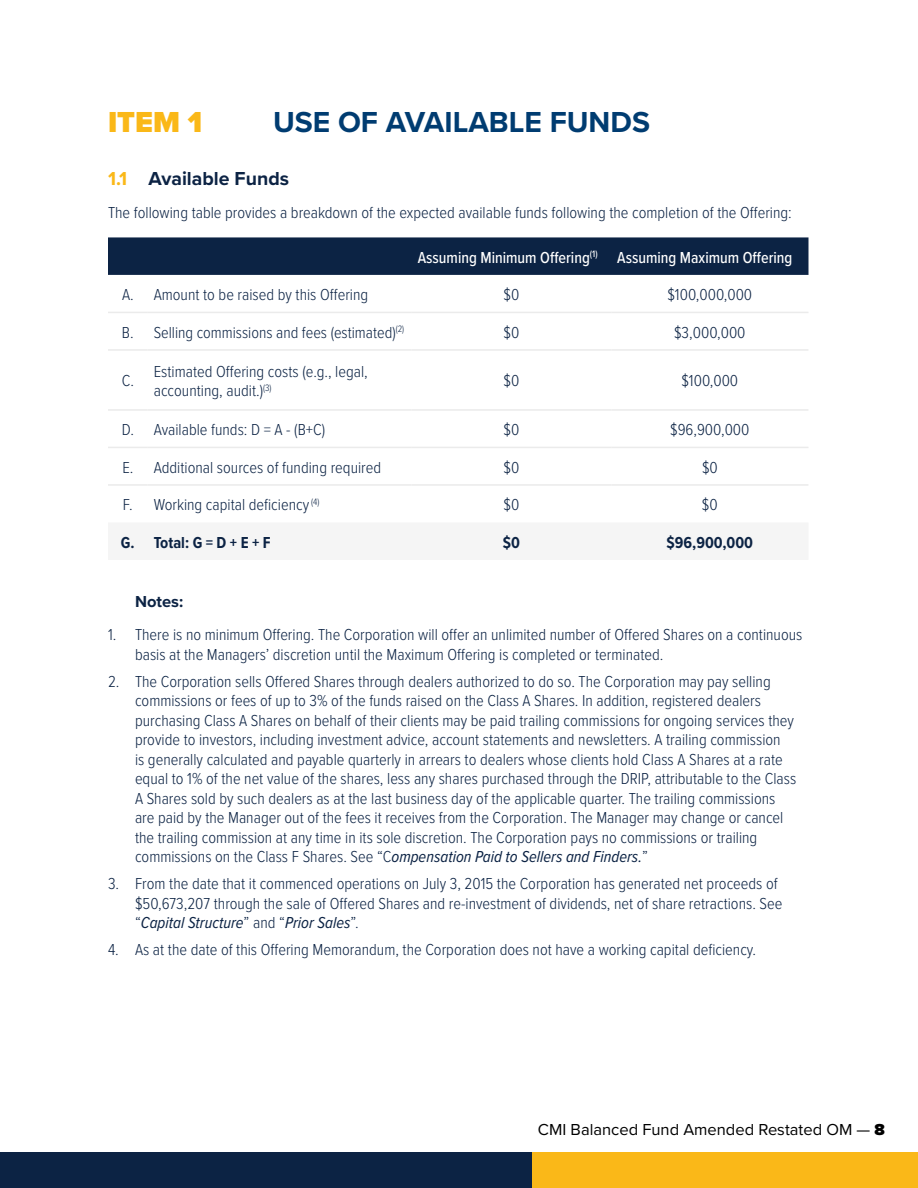
<style>
.page{position:relative;width:918px;height:1188px;background:#fff}
.page>*{position:absolute;margin:0;border:0;box-sizing:border-box;transform-origin:0 0}
.t1{font:700 30px "Proxima Nova";color:#003c71}
.t2{font:900 30px "Proxima Nova";color:#fab818}
.t3{font:700 19.5px "Proxima Nova";color:#0c2344}
.t4{font:300 16.5px/19.5px "Proxima Nova Cond";color:#0c2344}
.t5{font:500 16.5px "Proxima Nova Cond";color:#fff}
.t6{font:16.5px "Proxima Nova";color:#000}
.t7{font:700 16.5px "Proxima Nova Cond";color:#0c2344}
.t8{font:700 16.5px "Proxima Nova";color:#0c2344}
.s1{color:#fab818}
.s2{font-weight:400;font-style:italic}
.s3{font-weight:900}
</style>
<div class="page">
<div style="left:0;top:1152px;width:540px;height:36px;background:#0c2344"></div>
<div style="left:532px;top:1152px;width:386px;height:36px;background:#fab818"></div>
<div style="left:108px;top:237px;width:700px;height:38px;background:#0c2344"></div>
<hr style="left:108px;top:312px;width:40px;height:1px;background:#ebebeb">
<hr style="left:148px;top:312px;width:264px;height:1px;background:#ebebeb">
<hr style="left:412px;top:312px;width:199px;height:1px;background:#ebebeb">
<hr style="left:611px;top:312px;width:197px;height:1px;background:#ebebeb">
<hr style="left:108px;top:349px;width:40px;height:2px;background:#ebebeb">
<hr style="left:148px;top:349px;width:264px;height:2px;background:#ebebeb">
<hr style="left:412px;top:349px;width:199px;height:2px;background:#ebebeb">
<hr style="left:611px;top:349px;width:197px;height:2px;background:#ebebeb">
<hr style="left:108px;top:409px;width:40px;height:2px;background:#ebebeb">
<hr style="left:148px;top:409px;width:264px;height:2px;background:#ebebeb">
<hr style="left:412px;top:409px;width:199px;height:2px;background:#ebebeb">
<hr style="left:611px;top:409px;width:197px;height:2px;background:#ebebeb">
<hr style="left:108px;top:447px;width:40px;height:1px;background:#ebebeb">
<hr style="left:148px;top:447px;width:264px;height:1px;background:#ebebeb">
<hr style="left:412px;top:447px;width:199px;height:1px;background:#ebebeb">
<hr style="left:611px;top:447px;width:197px;height:1px;background:#ebebeb">
<hr style="left:108px;top:484px;width:40px;height:2px;background:#ebebeb">
<hr style="left:148px;top:484px;width:264px;height:2px;background:#ebebeb">
<hr style="left:412px;top:484px;width:199px;height:2px;background:#ebebeb">
<hr style="left:611px;top:484px;width:197px;height:2px;background:#ebebeb">
<h1 class="t2" style="left:108px;top:99px;width:96px">ITEM 1</h1>
<h1 class="t1" style="left:273px;top:99px;width:379px">USE OF AVAILABLE FUNDS</h1>
<p class="t3" style="left:108px;top:164px;width:183px"><span class="s1">1.1</span> Available Funds</p>
<p class="t4" style="left:108px;top:202px;width:685px">The following table provides a breakdown of the expected available funds following the completion of the Offering:</p>
<p class="t5" style="left:418px;top:245px;width:376px">Assuming Minimum Offering<sup>(1)</sup> Assuming Maximum Offering</p>
<p class="t4" style="left:122px;top:284px;width:248px">A. Amount to be raised by this Offering</p>
<p class="t4" style="left:504px;top:284px;width:17px">$0</p>
<p class="t4" style="left:667px;top:284px;width:86px">$100,000,000</p>
<p class="t4" style="left:122px;top:322px;width:284px">B. Selling commissions and fees (estimated)<sup>(2)</sup></p>
<p class="t4" style="left:504px;top:322px;width:17px">$0</p>
<p class="t4" style="left:674px;top:322px;width:73px">$3,000,000</p>
<p class="t4" style="left:122px;top:370px;width:14px">C.</p>
<p class="t4" style="left:154px;top:361px;width:216px">Estimated Offering costs (e.g., legal, accounting, audit.)<sup>(3)</sup></p>
<p class="t4" style="left:504px;top:370px;width:17px">$0</p>
<p class="t4" style="left:681px;top:370px;width:58px">$100,000</p>
<p class="t4" style="left:122px;top:419px;width:205px">D. Available funds: D = A - (B+C)</p>
<p class="t4" style="left:504px;top:419px;width:17px">$0</p>
<p class="t4" style="left:670px;top:419px;width:81px">$96,900,000</p>
<p class="t4" style="left:122px;top:457px;width:260px">E. Additional sources of funding required</p>
<p class="t4" style="left:504px;top:457px;width:17px">$0</p>
<p class="t4" style="left:702px;top:457px;width:17px">$0</p>
<p class="t4" style="left:123px;top:494px;width:198px">F. Working capital deficiency <sup>(4)</sup></p>
<p class="t4" style="left:504px;top:494px;width:17px">$0</p>
<p class="t4" style="left:702px;top:494px;width:17px">$0</p>
<p class="t7" style="left:121px;top:530px;width:151px">G. Total: G = D + E + F</p>
<p class="t7" style="left:503px;top:530px;width:19px">$0</p>
<p class="t7" style="left:667px;top:530px;width:88px">$96,900,000</p>
<p class="t8" style="left:135px;top:589px;width:50px">Notes:</p>
<p class="t4" style="left:135px;top:624px;width:669px;text-indent:-27px">1. There is no minimum Offering. The Corporation will offer an unlimited number of Offered Shares on a continuous basis at the Managers’ discretion until the Maximum Offering is completed or terminated.</p>
<p class="t4" style="left:135px;top:671px;width:663px;text-indent:-27px">2. The Corporation sells Offered Shares through dealers authorized to do so. The Corporation may pay selling commissions or fees of up to 3% of the funds raised on the Class A Shares. In addition, registered dealers purchasing Class A Shares on behalf of their clients may be paid trailing commissions for ongoing services they provide to investors, including investment advice, account statements and newsletters. A trailing commission<br>is generally calculated and payable quarterly in arrears to dealers whose clients hold Class A Shares at a rate equal to 1% of the net value of the shares, less any shares purchased through the DRIP, attributable to the Class A Shares sold by such dealers as at the last business day of the applicable quarter. The trailing commissions are paid by the Manager out of the fees it receives from the Corporation. The Manager may change or cancel the trailing commission at any time in its sole discretion. The Corporation pays no commissions or trailing commissions on the Class F Shares. See “C<span class="s2">ompensation Paid to Sellers and Finders.</span>”</p>
<p class="t4" style="left:135px;top:873px;width:649px;text-indent:-27px">3. From the date that it commenced operations on July 3, 2015 the Corporation has generated net proceeds of $50,673,207 through the sale of Offered Shares and re-investment of dividends, net of share retractions. See “<span class="s2">Capital Structure</span>” and “<span class="s2">Prior Sales</span>”.</p>
<p class="t4" style="left:108px;top:939px;width:650px">4. As at the date of this Offering Memorandum, the Corporation does not have a working capital deficiency.</p>
<p class="t6" style="left:538px;top:1117px;width:349px">CMI Balanced Fund Amended Restated OM — <span class="s3">8</span></p>
</div>
